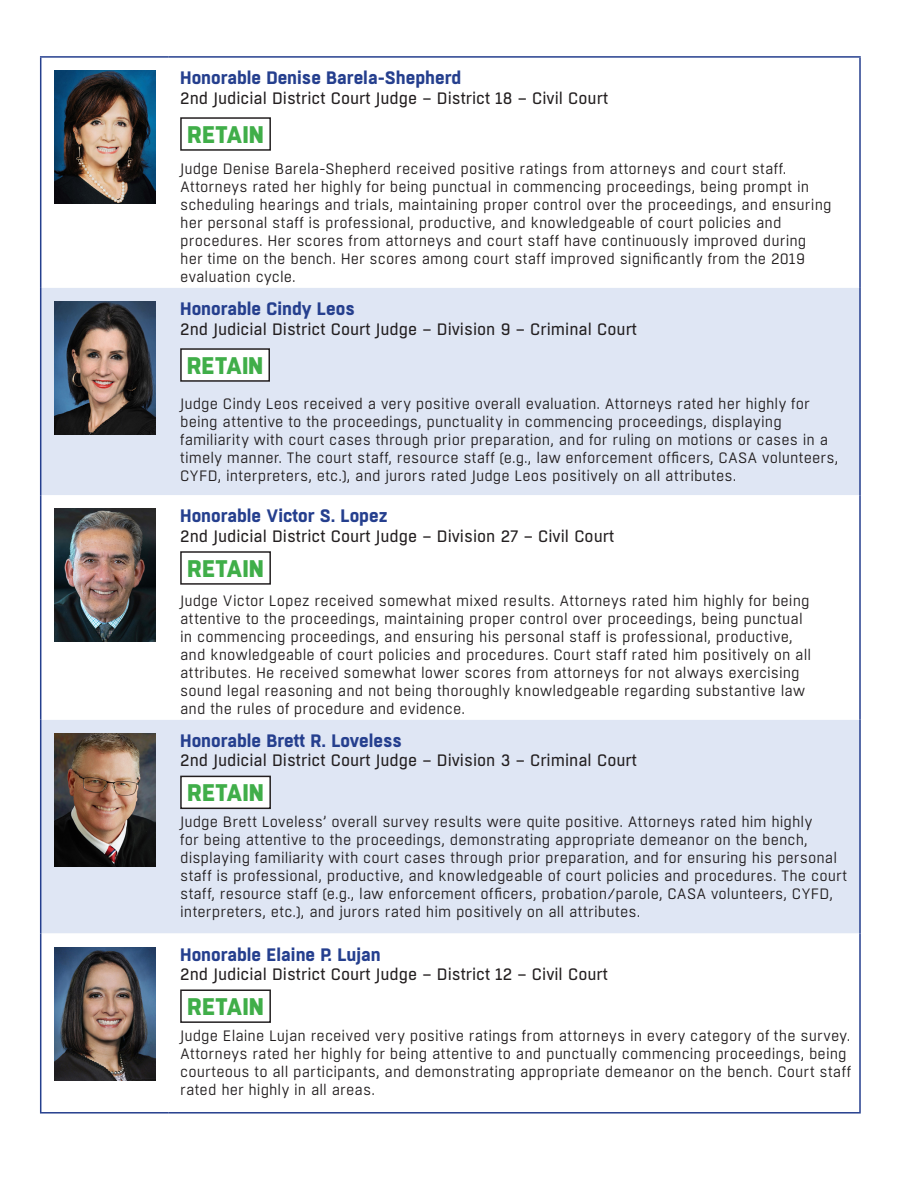
<style>
.page{position:relative;width:918px;height:1188px;background:#fff}
.page>*{position:absolute;margin:0;border:0;box-sizing:border-box;transform-origin:0 0}
.t1{font:800 24px "Boxed";letter-spacing:-.01em;color:#40ae49}
.t2{font:700 18px "Boxed";color:#253f8e}
.t3{font:16.5px "Boxed";color:#231f20}
.t4{font:15px/18px "Boxed";letter-spacing:.005em;color:#231f20}
</style>
<div class="page">
<div style="left:41px;top:288px;width:818px;height:207px;background:#dfe6f4"></div>
<svg style="left:41px;top:495px;width:818px;height:617px"></svg>
<hr style="left:40px;top:58px;width:1px;height:230px;background:#253f8e">
<hr style="left:40px;top:288px;width:1px;height:207px;background:#253f8e">
<hr style="left:40px;top:495px;width:1px;height:225px;background:#253f8e">
<hr style="left:40px;top:720px;width:1px;height:214px;background:#253f8e">
<hr style="left:40px;top:934px;width:1px;height:178px;background:#253f8e">
<hr style="left:859px;top:58px;width:2px;height:230px;background:#253f8e">
<hr style="left:859px;top:288px;width:2px;height:207px;background:#253f8e">
<hr style="left:859px;top:495px;width:2px;height:225px;background:#253f8e">
<hr style="left:859px;top:720px;width:2px;height:214px;background:#253f8e">
<hr style="left:859px;top:934px;width:2px;height:178px;background:#253f8e">
<hr style="left:40px;top:56px;width:128px;height:2px;background:#253f8e">
<hr style="left:168px;top:56px;width:693px;height:2px;background:#253f8e">
<hr style="left:40px;top:1112px;width:128px;height:2px;background:#253f8e">
<hr style="left:168px;top:1112px;width:693px;height:2px;background:#253f8e">
<img style="left:54px;top:70px;width:101px;height:134px">
<div style="left:180px;top:117px;width:91px;height:34px;border:2px solid #231f20"></div>
<img style="left:54px;top:301px;width:101px;height:134px">
<div style="left:181px;top:349px;width:88px;height:32px;background:#fff"></div>
<div style="left:180px;top:348px;width:90px;height:34px;border:2px solid #231f20"></div>
<img style="left:54px;top:509px;width:101px;height:133px">
<div style="left:181px;top:552px;width:89px;height:32px;background:#fff"></div>
<div style="left:180px;top:551px;width:91px;height:34px;border:2px solid #231f20"></div>
<img style="left:54px;top:733px;width:101px;height:133px">
<div style="left:181px;top:776px;width:89px;height:32px;background:#fff"></div>
<div style="left:180px;top:776px;width:91px;height:33px;border:2px solid #231f20"></div>
<img style="left:54px;top:947px;width:101px;height:133px">
<div style="left:181px;top:990px;width:89px;height:32px;background:#fff"></div>
<div style="left:180px;top:989px;width:91px;height:34px;border:2px solid #231f20"></div>
<p class="t2" style="left:180px;top:66px;width:283px">Honorable Denise Barela-Shepherd</p>
<p class="t3" style="left:180px;top:87px;width:429px">2nd Judicial District Court Judge – District 18 – Civil Court</p>
<p class="t1" style="left:187px;top:118px;width:78px">RETAIN</p>
<p class="t4" style="left:180px;top:160px;width:653px">Judge Denise Barela-Shepherd received positive ratings from attorneys and court staff.<br>Attorneys rated her highly for being punctual in commencing proceedings, being prompt in scheduling hearings and trials, maintaining proper control over the proceedings, and ensuring her personal staff is professional, productive, and knowledgeable of court policies and procedures. Her scores from attorneys and court staff have continuously improved during her time on the bench. Her scores among court staff improved significantly from the 2019 evaluation cycle.</p>
<p class="t2" style="left:180px;top:297px;width:176px">Honorable Cindy Leos</p>
<p class="t3" style="left:180px;top:318px;width:458px">2nd Judicial District Court Judge – Division 9 – Criminal Court</p>
<p class="t1" style="left:187px;top:349px;width:78px">RETAIN</p>
<p class="t4" style="left:180px;top:395px;width:660px">Judge Cindy Leos received a very positive overall evaluation. Attorneys rated her highly for being attentive to the proceedings, punctuality in commencing proceedings, displaying familiarity with court cases through prior preparation, and for ruling on motions or cases in a timely manner. The court staff, resource staff (e.g., law enforcement officers, CASA volunteers, CYFD, interpreters, etc.), and jurors rated Judge Leos positively on all attributes.</p>
<p class="t2" style="left:180px;top:504px;width:209px">Honorable Victor S. Lopez</p>
<p class="t3" style="left:180px;top:526px;width:435px">2nd Judicial District Court Judge – Division 27 – Civil Court</p>
<p class="t1" style="left:187px;top:552px;width:78px">RETAIN</p>
<p class="t4" style="left:180px;top:592px;width:632px">Judge Victor Lopez received somewhat mixed results. Attorneys rated him highly for being attentive to the proceedings, maintaining proper control over proceedings, being punctual in commencing proceedings, and ensuring his personal staff is professional, productive, and knowledgeable of court policies and procedures. Court staff rated him positively on all attributes. He received somewhat lower scores from attorneys for not always exercising sound legal reasoning and not being thoroughly knowledgeable regarding substantive law and the rules of procedure and evidence.</p>
<p class="t2" style="left:180px;top:728px;width:223px">Honorable Brett R. Loveless</p>
<p class="t3" style="left:180px;top:750px;width:458px">2nd Judicial District Court Judge – Division 3 – Criminal Court</p>
<p class="t1" style="left:187px;top:776px;width:78px">RETAIN</p>
<p class="t4" style="left:180px;top:813px;width:668px">Judge Brett Loveless’ overall survey results were quite positive. Attorneys rated him highly<br>for being attentive to the proceedings, demonstrating appropriate demeanor on the bench, displaying familiarity with court cases through prior preparation, and for ensuring his personal staff is professional, productive, and knowledgeable of court policies and procedures. The court staff, resource staff (e.g., law enforcement officers, probation/parole, CASA volunteers, CYFD, interpreters, etc.), and jurors rated him positively on all attributes.</p>
<p class="t2" style="left:180px;top:942px;width:202px">Honorable Elaine P. Lujan</p>
<p class="t3" style="left:180px;top:964px;width:429px">2nd Judicial District Court Judge – District 12 – Civil Court</p>
<p class="t1" style="left:187px;top:990px;width:78px">RETAIN</p>
<p class="t4" style="left:180px;top:1027px;width:672px">Judge Elaine Lujan received very positive ratings from attorneys in every category of the survey.<br>Attorneys rated her highly for being attentive to and punctually commencing proceedings, being courteous to all participants, and demonstrating appropriate demeanor on the bench. Court staff rated her highly in all areas.</p>
</div>
